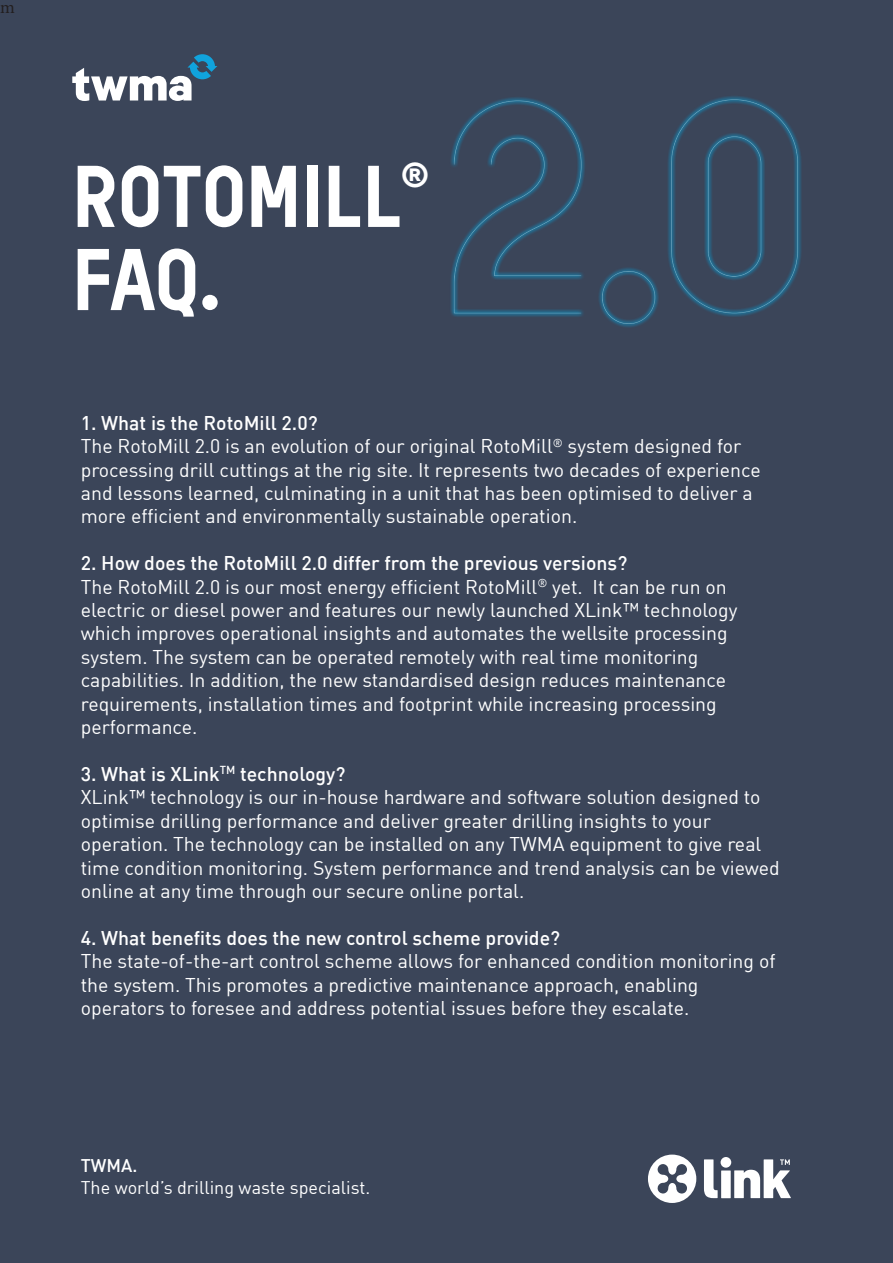
<style>
.page{position:relative;width:893px;height:1263px;background:#3b4559}
.page>*{position:absolute;margin:0;border:0;box-sizing:border-box;transform-origin:0 0}
.t1{font:700 82.5px "Reglo";color:#fff}
.t2{font:19.5px/23.4px "DIN";color:#fff}
.t3{font:500 19.5px "DIN";color:#fff}
.t4{font:18px "DIN";color:#fff}
.t5{font:500 18px "DIN";color:#fff}
.t6{font:18px "Minion Pro";color:#231f20}
</style>
<div class="page">
<svg style="left:72px;top:54px;width:145px;height:47px"></svg>
<img style="left:450px;top:96px;width:351px;height:231px">
<svg style="left:648px;top:1154px;width:48px;height:49px"></svg>
<svg style="left:704px;top:1159px;width:14px;height:39px"></svg>
<div style="left:721px;top:1170px;width:10px;height:28px;background:#fff"></div>
<svg style="left:734px;top:1159px;width:57px;height:39px"></svg>
<div style="left:721px;top:1157px;width:10px;height:11px;background:#fff;border-radius:50%"></div>
<p class="t6" style="left:0;top:-5px;width:16px">m</p>
<p class="t1" style="left:72px;top:149px;width:358px">ROTOMILL<sup>®</sup></p>
<p class="t1" style="left:72px;top:232px;width:150px">FAQ.</p>
<p class="t3" style="left:81px;top:410px;width:238px">1. What is the RotoMill 2.0?</p>
<p class="t2" style="left:81px;top:434px;width:662px">The RotoMill 2.0 is an evolution of our original RotoMill<sup>®</sup> system designed for</p>
<p class="t2" style="left:81px;top:458px;width:681px">processing drill cuttings at the rig site. It represents two decades of experience and lessons learned, culminating in a unit that has been optimised to deliver a more efficient and environmentally sustainable operation.</p>
<p class="t3" style="left:81px;top:551px;width:548px">2. How does the RotoMill 2.0 differ from the previous versions?</p>
<p class="t2" style="left:81px;top:575px;width:648px">The RotoMill 2.0 is our most energy efficient RotoMill<sup>®</sup> yet. It can be run on</p>
<p class="t2" style="left:81px;top:598px;width:658px">electric or diesel power and features our newly launched XLink™ technology which improves operational insights and automates the wellsite processing</p>
<p class="t2" style="left:81px;top:645px;width:619px">system. The system can be operated remotely with real time monitoring</p>
<p class="t2" style="left:81px;top:668px;width:647px">capabilities. In addition, the new standardised design reduces maintenance</p>
<p class="t2" style="left:81px;top:692px;width:637px">requirements, installation times and footprint while increasing processing</p>
<p class="t2" style="left:81px;top:715px;width:118px">performance.</p>
<p class="t3" style="left:81px;top:761px;width:266px">3. What is XLink<sup>TM</sup> technology?</p>
<p class="t2" style="left:81px;top:785px;width:681px">XLink™ technology is our in-house hardware and software solution designed to optimise drilling performance and deliver greater drilling insights to your</p>
<p class="t2" style="left:81px;top:832px;width:701px">operation. The technology can be installed on any TWMA equipment to give real time condition monitoring. System performance and trend analysis can be viewed online at any time through our secure online portal.</p>
<p class="t3" style="left:81px;top:925px;width:481px">4. What benefits does the new control scheme provide?</p>
<p class="t2" style="left:81px;top:949px;width:696px">The state-of-the-art control scheme allows for enhanced condition monitoring of the system. This promotes a predictive maintenance approach, enabling</p>
<p class="t2" style="left:81px;top:996px;width:610px">operators to foresee and address potential issues before they escalate.</p>
<p class="t5" style="left:81px;top:1154px;width:58px">TWMA.</p>
<p class="t4" style="left:81px;top:1176px;width:291px">The world’s drilling waste specialist.</p>
</div>
